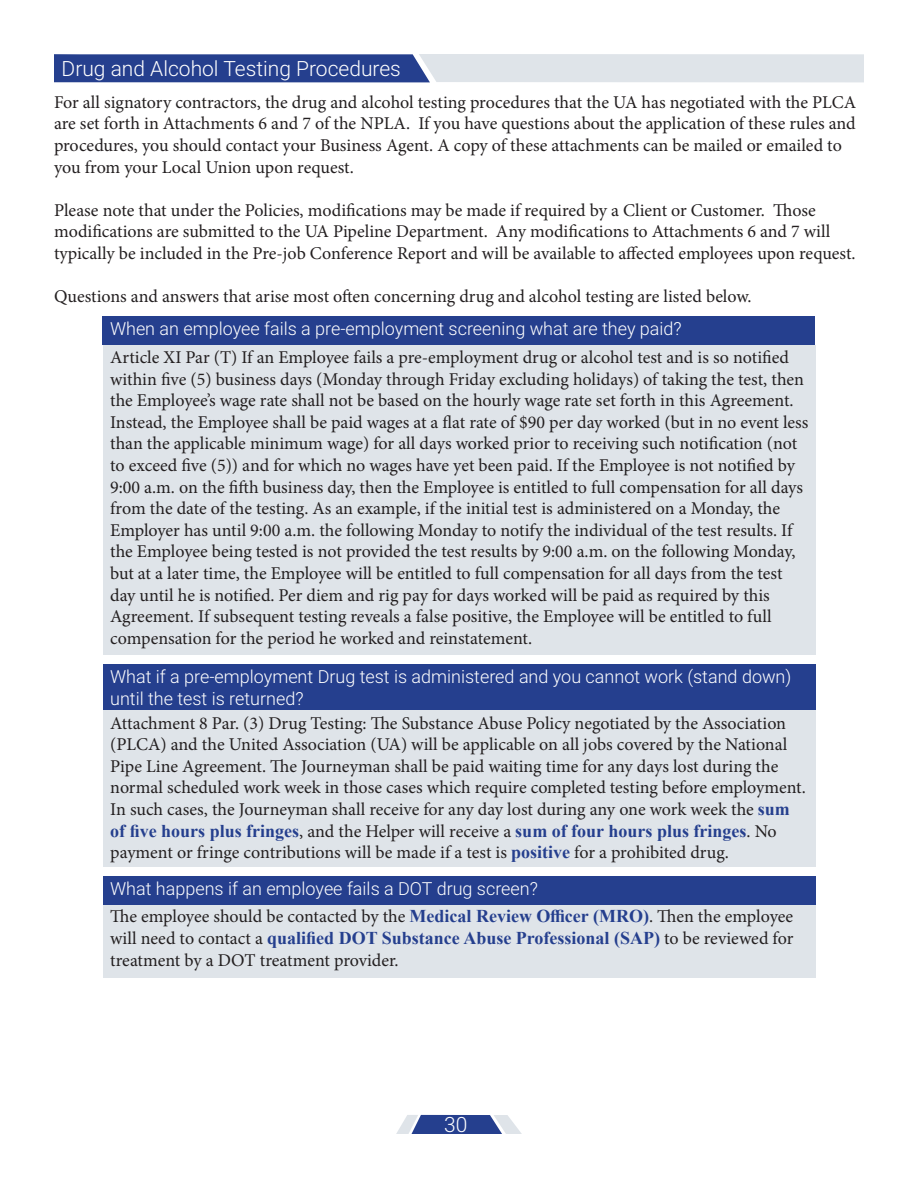
<style>
.page{position:relative;width:918px;height:1188px;background:#fff}
.page>*{position:absolute;margin:0;border:0;box-sizing:border-box;transform-origin:0 0}
.Sub_Title{font:300 21px "Roboto";color:#fff}
.Page_Numbers{font:300 21px "Roboto";color:#fff}
.t1{font:18px/21.6px "Minion Pro";letter-spacing:-.005em;color:#231f20}
.t2{font:300 18px/21.6px "Roboto";color:#fff}
.s1{font-family:"Times New Roman";font-weight:700;color:#253f8e}
</style>
<div class="page">
<svg style="left:54px;top:54px;width:810px;height:28px;background:#8b9ac0"></svg>
<div style="left:103px;top:316px;width:712px;height:29px;background:#253f8e"></div>
<div style="left:103px;top:345px;width:712px;height:310px;background:#dfe4e9"></div>
<div style="left:103px;top:664px;width:712px;height:47px;background:#253f8e"></div>
<div style="left:103px;top:711px;width:713px;height:156px;background:#dfe4e9"></div>
<div style="left:103px;top:876px;width:712px;height:29px;background:#253f8e"></div>
<div style="left:103px;top:905px;width:713px;height:72px;background:#dfe4e9"></div>
<svg style="left:396px;top:1115px;width:126px;height:19px;background:#6e7fb2"></svg>
<p class="Sub_Title" style="left:62px;top:54px;width:341px">Drug and Alcohol Testing Procedures</p>
<p class="t1" style="left:54px;top:91px;width:804px">For all signatory contractors, the drug and alcohol testing procedures that the UA has negotiated with the PLCA are set forth in Attachments 6 and 7 of the NPLA. If you have questions about the application of these rules and procedures, you should contact your Business Agent. A copy of these attachments can be mailed or emailed to you from your Local Union upon request.</p>
<p class="t1" style="left:54px;top:199px;width:803px">Please note that under the Policies, modifications may be made if required by a Client or Customer. Those modifications are submitted to the UA Pipeline Department. Any modifications to Attachments 6 and 7 will typically be included in the Pre-job Conference Report and will be available to affected employees upon request.</p>
<p class="t1" style="left:54px;top:286px;width:699px">Questions and answers that arise most often concerning drug and alcohol testing are listed below.</p>
<p class="t2" style="left:110px;top:317px;width:573px">When an employee fails a pre-employment screening what are they paid?</p>
<p class="t1" style="left:110px;top:347px;width:700px">Article XI Par (T) If an Employee fails a pre-employment drug or alcohol test and is so notified within five (5) business days (Monday through Friday excluding holidays) of taking the test, then the Employee’s wage rate shall not be based on the hourly wage rate set forth in this Agreement.<br>Instead, the Employee shall be paid wages at a flat rate of $90 per day worked (but in no event less than the applicable minimum wage) for all days worked prior to receiving such notification (not to exceed five (5)) and for which no wages have yet been paid. If the Employee is not notified by 9:00 a.m. on the fifth business day, then the Employee is entitled to full compensation for all days from the date of the testing. As an example, if the initial test is administered on a Monday, the Employer has until 9:00 a.m. the following Monday to notify the individual of the test results. If the Employee being tested is not provided the test results by 9:00 a.m. on the following Monday, but at a later time, the Employee will be entitled to full compensation for all days from the test day until he is notified. Per diem and rig pay for days worked will be paid as required by this Agreement. If subsequent testing reveals a false positive, the Employee will be entitled to full compensation for the period he worked and reinstatement.</p>
<p class="t2" style="left:110px;top:665px;width:683px">What if a pre-employment Drug test is administered and you cannot work (stand down) until the test is returned?</p>
<p class="t1" style="left:110px;top:712px;width:697px">Attachment 8 Par. (3) Drug Testing: The Substance Abuse Policy negotiated by the Association (PLCA) and the United Association (UA) will be applicable on all jobs covered by the National Pipe Line Agreement. The Journeyman shall be paid waiting time for any days lost during the normal scheduled work week in those cases which require completed testing before employment.<br>In such cases, the Journeyman shall receive for any day lost during any one work week the <span class="s1">sum of five hours plus fringes</span>, and the Helper will receive a <span class="s1">sum of four hours plus fringes</span>. No payment or fringe contributions will be made if a test is <span class="s1">positive</span> for a prohibited drug.</p>
<p class="t2" style="left:110px;top:877px;width:429px">What happens if an employee fails a DOT drug screen?</p>
<p class="t1" style="left:110px;top:906px;width:685px;text-align:justify">The employee should be contacted by the <span class="s1">Medical Review Officer (MRO)</span>. Then the employee will need to contact a <span class="s1">qualified DOT Substance Abuse Professional (SAP)</span> to be reviewed for treatment by a DOT treatment provider.</p>
<p class="Page_Numbers" style="left:444px;top:1110px;width:25px">30</p>
</div>
